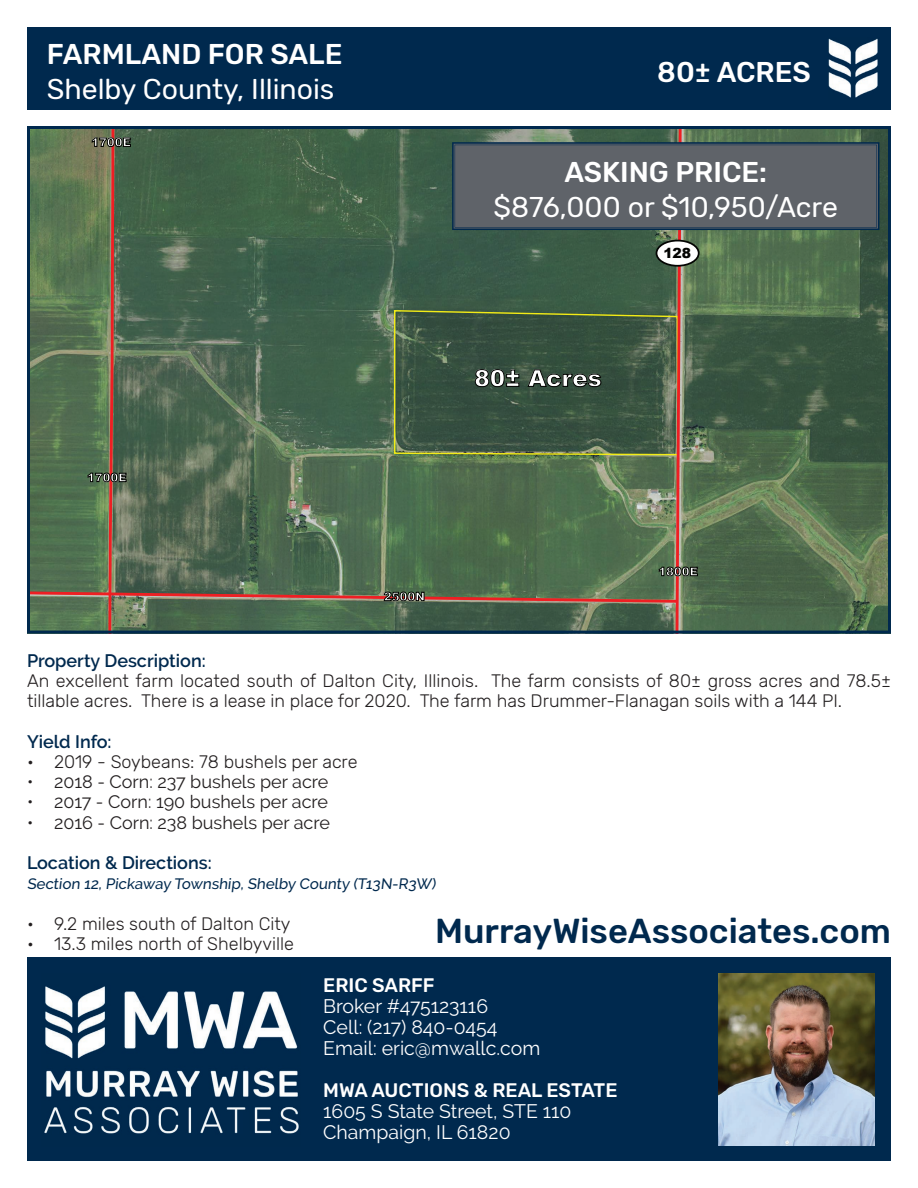
<style>
.page{position:relative;width:918px;height:1188px;background:#fff}
.page>*{position:absolute;margin:0;border:0;box-sizing:border-box;transform-origin:0 0}
.t1{font:500 34.5px "Rubik";color:#00294e}
.t2{font:28.5px "Rubik";color:#fff}
.t3{font:500 28.5px "Rubik";color:#fff}
.t4{font:900 23.1px "Arial";color:#fff}
.t5{font:19.5px/21px "Raleway";color:#fff}
.t6{font:500 19.5px "Rubik";color:#fff}
.t7{font:300 18px/20.2px "Rubik";color:#231f20}
.t8{font:18px "Raleway";color:#231f20}
.t9{font:600 18px "Raleway";color:#00294e}
.t10{font:500 15px "Raleway";color:#00294e}
.t11{font:900 13.95px "Arial";color:#040503}
.t12{font:900 11.7px "Arial";color:#fff}
</style>
<div class="page">
<div style="left:27px;top:958px;width:864px;height:203px;background:#00294e"></div>
<img style="left:44px;top:986px;width:255px;height:148px">
<img style="left:718px;top:1059px;width:157px;height:87px">
<div style="left:27px;top:27px;width:864px;height:83px;background:#00294e"></div>
<img style="left:828px;top:38px;width:50px;height:60px">
<svg style="left:27px;top:126px;width:852px;height:508px;background:#4e644f"></svg>
<svg style="left:434px;top:957px;width:457px;height:102px"></svg>
<h2 class="t3" style="left:47px;top:38px;width:297px">FARMLAND FOR SALE</h2>
<h2 class="t2" style="left:47px;top:73px;width:289px">Shelby County, Illinois</h2>
<p class="t12" style="left:91px;top:134px;width:41px">1700E</p>
<p class="t12" style="left:87px;top:469px;width:41px">1700E</p>
<p class="t12" style="left:384px;top:588px;width:43px">2500N</p>
<h2 class="t3" style="left:657px;top:55px;width:155px">80± ACRES</h2>
<h2 class="t3" style="left:564px;top:156px;width:204px">ASKING PRICE:</h2>
<h2 class="t2" style="left:494px;top:191px;width:346px">$876,000 or $10,950/Acre</h2>
<p class="t4" style="left:474px;top:361px;width:129px">80± Acres</p>
<p class="t11" style="left:663px;top:243px;width:29px">128</p>
<p class="t12" style="left:658px;top:563px;width:41px">1800E</p>
<p class="t9" style="left:27px;top:650px;width:180px">Property Description:</p>
<p class="t7" style="left:27px;top:671px;width:866px">An excellent farm located south of Dalton City, Illinois. The farm consists of 80± gross acres and 78.5± tillable acres. There is a lease in place for 2020. The farm has Drummer-Flanagan soils with a 144 PI.</p>
<p class="t9" style="left:27px;top:731px;width:86px">Yield Info:</p>
<p class="t7" style="left:27px;top:752px;width:332px">• 2019 - Soybeans: 78 bushels per acre</p>
<p class="t8" style="left:27px;top:771px;width:303px">• 2018 - Corn: 237 bushels per acre</p>
<p class="t8" style="left:27px;top:792px;width:303px">• 2017 - Corn: 190 bushels per acre</p>
<p class="t8" style="left:27px;top:812px;width:304px">• 2016 - Corn: 238 bushels per acre</p>
<p class="t9" style="left:27px;top:853px;width:186px">Location &amp; Directions:</p>
<p class="t10" style="left:27px;top:876px;width:412px">Section 12, Pickaway Township, Shelby County (T13N-R3W)</p>
<p class="t7" style="left:27px;top:914px;width:265px">• 9.2 miles south of Dalton City</p>
<p class="t7" style="left:27px;top:934px;width:268px">• 13.3 miles north of Shelbyville</p>
<p class="t11" style="left:660px;top:666px;width:29px">128</p>
<h1 class="t1" style="left:435px;top:912px;width:457px">MurrayWiseAssociates.com</h1>
<p class="t6" style="left:323px;top:974px;width:113px">ERIC SARFF</p>
<p class="t5" style="left:323px;top:995px;width:219px">Broker #475123116<br>Cell: (217) 840-0454<br>Email: eric@mwallc.com</p>
<p class="t6" style="left:323px;top:1079px;width:296px">MWA AUCTIONS &amp; REAL ESTATE</p>
<p class="t5" style="left:323px;top:1100px;width:250px">1605 S State Street, STE 110<br>Champaign, IL 61820</p>
</div>
